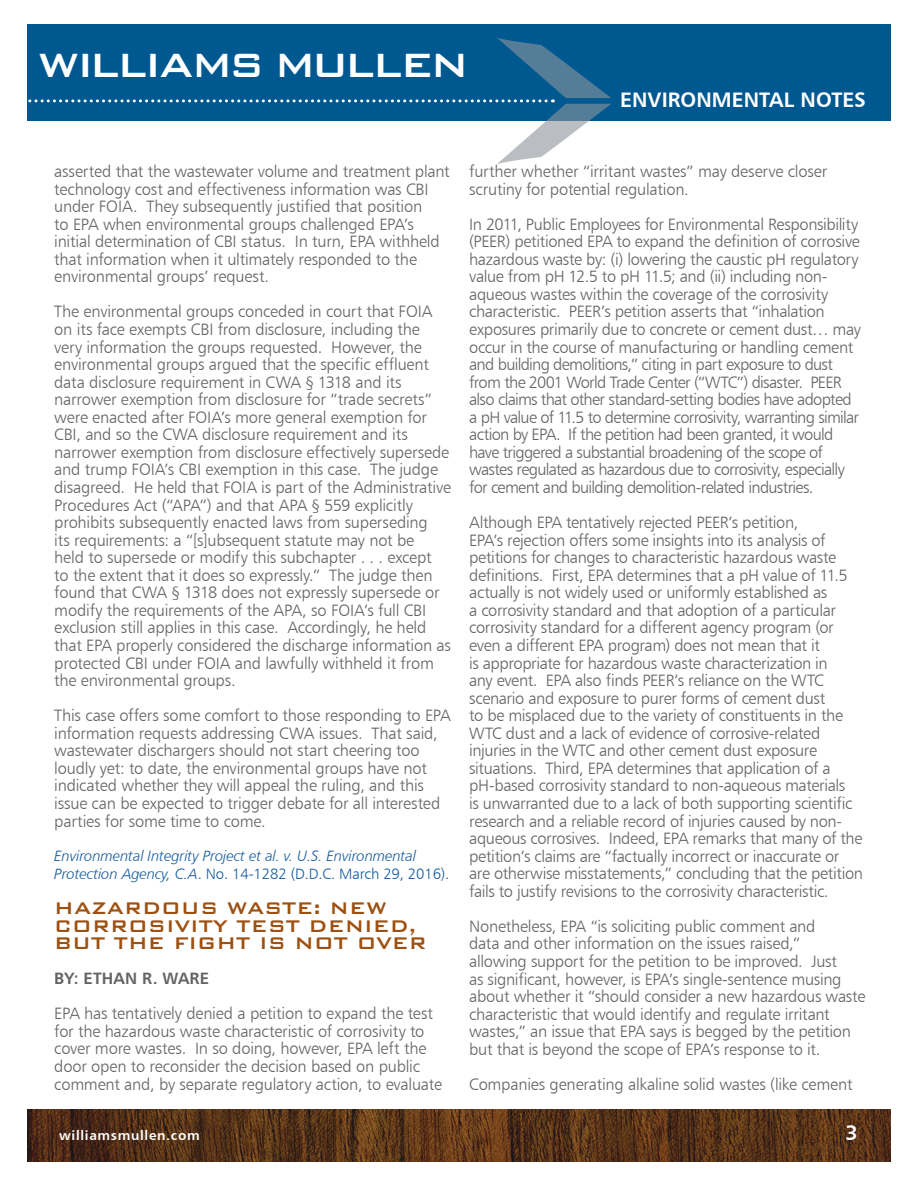
<style>
.page{position:relative;width:918px;height:1188px;background:#fff}
.page>*{position:absolute;margin:0;border:0;box-sizing:border-box;transform-origin:0 0}
.t1{font:500 45px "Bank Gothic BT";letter-spacing:-.065em;color:#fff}
.t2{font:500 22.5px/17.5px "Bank Gothic BT";color:#9d5010}
.t3{font:21px "Humanist 777 BT Bold B";color:#fff}
.t4{font:16.5px/17.5px "Humanist 777 BT Light B";letter-spacing:-.02em;color:#636366}
.t5{font:16.5px "Humanist 777 BT Bold B";letter-spacing:.01em;color:#636366}
.t6{font:15px "Humanist 777 BT Light Italic B";letter-spacing:-.01em;color:#175d9e}
.t7{font:15px "Humanist 777 BT Light B";letter-spacing:-.01em;color:#175d9e}
.t8{font:13.5px "Humanist 777 BT Bold B";letter-spacing:.05em;color:#fff}
.s1{font-family:"Humanist 777 BT Light Italic B"}
</style>
<div class="page">
<img style="left:27px;top:1109px;width:864px;height:52px">
<div style="left:27px;top:25px;width:864px;height:96px;background:#005890"></div>
<svg style="left:28px;top:37px;width:583px;height:127px"></svg>
<h1 class="t1" style="left:38px;top:40px;width:433px">WILLIAMS MULLEN</h1>
<p class="t3" style="left:620px;top:86px;width:247px">ENVIRONMENTAL NOTES</p>
<p class="t4" style="left:54px;top:162px;width:397px">asserted that the wastewater volume and treatment plant technology cost and effectiveness information was CBI under FOIA. They subsequently justified that position<br>to EPA when environmental groups challenged EPA’s initial determination of CBI status. In turn, EPA withheld that information when it ultimately responded to the environmental groups’ request.</p>
<p class="t4" style="left:54px;top:303px;width:398px">The environmental groups conceded in court that FOIA on its face exempts CBI from disclosure, including the very information the groups requested. However, the environmental groups argued that the specific effluent data disclosure requirement in CWA § 1318 and its narrower exemption from disclosure for “trade secrets” were enacted after FOIA’s more general exemption for CBI, and so the CWA disclosure requirement and its narrower exemption from disclosure effectively supersede and trump FOIA’s CBI exemption in this case. The judge disagreed. He held that FOIA is part of the Administrative Procedures Act (“APA”) and that APA § 559 explicitly prohibits subsequently enacted laws from superseding<br>its requirements: a “[s]ubsequent statute may not be<br>held to supersede or modify this subchapter . . . except<br>to the extent that it does so expressly.” The judge then found that CWA § 1318 does not expressly supersede or modify the requirements of the APA, so FOIA’s full CBI exclusion still applies in this case. Accordingly, he held that EPA properly considered the discharge information as protected CBI under FOIA and lawfully withheld it from the environmental groups.</p>
<p class="t4" style="left:54px;top:706px;width:398px">This case offers some comfort to those responding to EPA information requests addressing CWA issues. That said, wastewater dischargers should not start cheering too loudly yet: to date, the environmental groups have not indicated whether they will appeal the ruling, and this issue can be expected to trigger debate for all interested parties for some time to come.</p>
<p class="t6" style="left:54px;top:847px;width:363px">Environmental Integrity Project et al. v. U.S. Environmental</p>
<p class="t7" style="left:54px;top:865px;width:397px"><span class="s1">Protection Agency, C.A</span>. No. 14-1282 (D.D.C. March 29, 2016).</p>
<h2 class="t2" style="left:54px;top:899px;width:374px">HAZARDOUS WASTE: NEW<br>CORROSIVITY TEST DENIED,<br>BUT THE FIGHT IS NOT OVER</h2>
<p class="t5" style="left:54px;top:968px;width:156px">BY: ETHAN R. WARE</p>
<p class="t4" style="left:54px;top:1005px;width:389px">EPA has tentatively denied a petition to expand the test for the hazardous waste characteristic of corrosivity to cover more wastes. In so doing, however, EPA left the door open to reconsider the decision based on public comment and, by separate regulatory action, to evaluate</p>
<p class="t8" style="left:59px;top:1127px;width:142px">williamsmullen.com</p>
<p class="t4" style="left:469px;top:162px;width:360px">further whether “irritant wastes” may deserve closer scrutiny for potential regulation.</p>
<p class="t4" style="left:469px;top:215px;width:393px">In 2011, Public Employees for Environmental Responsibility (PEER) petitioned EPA to expand the definition of corrosive hazardous waste by: (i) lowering the caustic pH regulatory value from pH 12.5 to pH 11.5; and (ii) including non&shy;aqueous wastes within the coverage of the corrosivity characteristic. PEER’s petition asserts that “inhalation exposures primarily due to concrete or cement dust… may occur in the course of manufacturing or handling cement and building demolitions,” citing in part exposure to dust from the 2001 World Trade Center (“WTC”) disaster. PEER also claims that other standard-setting bodies have adopted a pH value of 11.5 to determine corrosivity, warranting similar action by EPA. If the petition had been granted, it would have triggered a substantial broadening of the scope of wastes regulated as hazardous due to corrosivity, especially for cement and building demolition-related industries.</p>
<p class="t4" style="left:469px;top:513px;width:395px">Although EPA tentatively rejected PEER’s petition,<br>EPA’s rejection offers some insights into its analysis of petitions for changes to characteristic hazardous waste definitions. First, EPA determines that a pH value of 11.5 actually is not widely used or uniformly established as<br>a corrosivity standard and that adoption of a particular corrosivity standard for a different agency program (or even a different EPA program) does not mean that it<br>is appropriate for hazardous waste characterization in<br>any event. EPA also finds PEER’s reliance on the WTC scenario and exposure to purer forms of cement dust<br>to be misplaced due to the variety of constituents in the WTC dust and a lack of evidence of corrosive-related injuries in the WTC and other cement dust exposure situations. Third, EPA determines that application of a pH-based corrosivity standard to non-aqueous materials<br>is unwarranted due to a lack of both supporting scientific research and a reliable record of injuries caused by non&shy;aqueous corrosives. Indeed, EPA remarks that many of the petition’s claims are “factually incorrect or inaccurate or are otherwise misstatements,” concluding that the petition fails to justify revisions to the corrosivity characteristic.</p>
<p class="t4" style="left:469px;top:917px;width:398px">Nonetheless, EPA “is soliciting public comment and<br>data and other information on the issues raised,”<br>allowing support for the petition to be improved. Just<br>as significant, however, is EPA’s single-sentence musing about whether it “should consider a new hazardous waste characteristic that would identify and regulate irritant wastes,” an issue that EPA says is begged by the petition but that is beyond the scope of EPA’s response to it.</p>
<p class="t4" style="left:469px;top:1075px;width:385px">Companies generating alkaline solid wastes (like cement</p>
<p class="t3" style="left:846px;top:1119px;width:14px">3</p>
</div>
